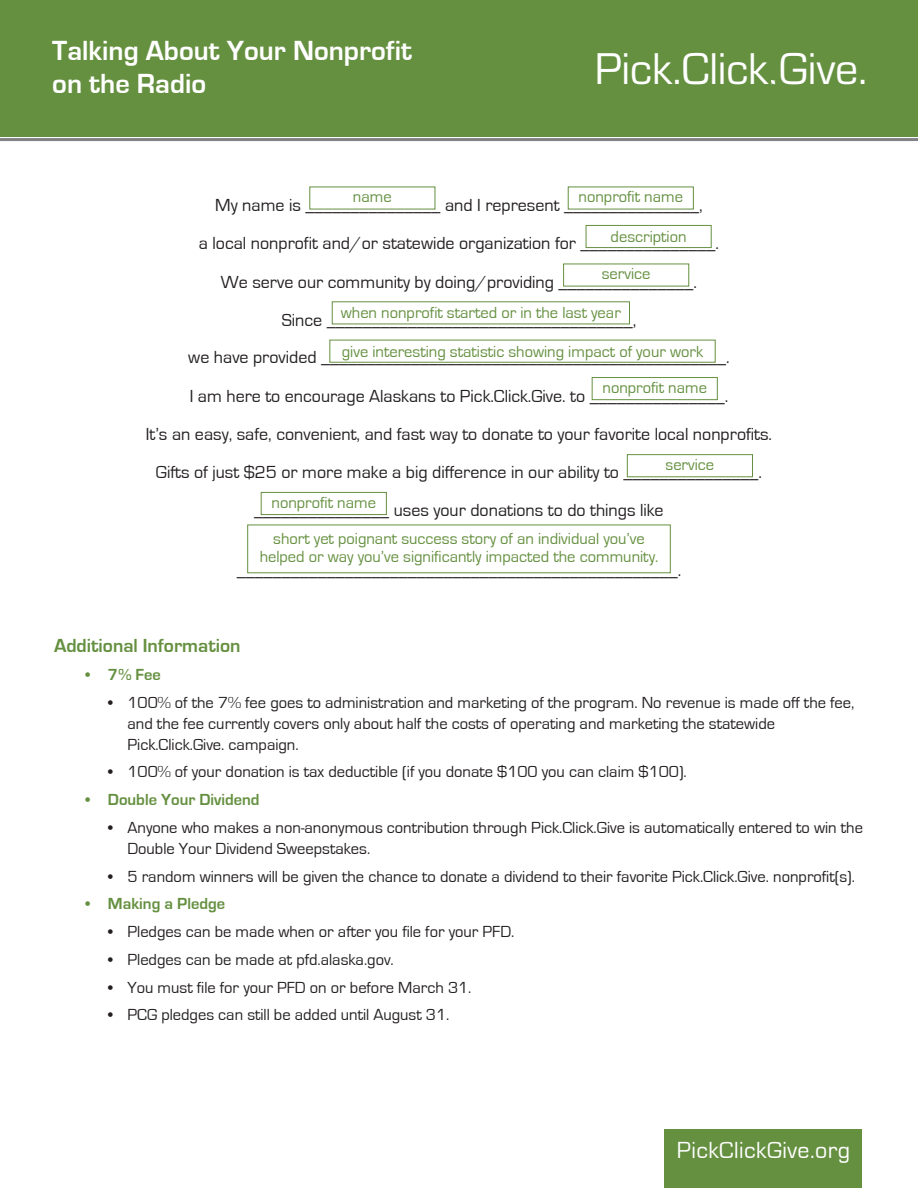
<style>
.page{position:relative;width:918px;height:1188px;background:#fff}
.page>*{position:absolute;margin:0;border:0;box-sizing:border-box;transform-origin:0 0}
.t1{font:46.2px "Eurostile";letter-spacing:-.005em;color:#fff}
.t2{font:700 28.5px/33px "Eurostile";color:#fff}
.t3{font:24px "Eurostile";letter-spacing:.02em;color:#fff}
.t4{font:700 19.5px "Eurostile";color:#659040}
.t5{font:18px/38.1px "Eurostile";color:#231f20;text-align:center}
.t6{font:16.5px/21px "Eurostile";color:#231f20}
.t7{font:16.5px/18px "Eurostile";color:#659040;text-align:center}
.t8{font:700 16.5px "Eurostile";color:#659040}
</style>
<div class="page">
<div style="left:0;top:0;width:918px;height:136px;background:#659040"></div>
<svg style="left:771px;top:80px;width:5px;height:5px"></svg>
<hr style="left:0;top:138px;width:918px;height:3px;background:#808285">
<div style="left:665px;top:1130px;width:197px;height:58px;background:#659040"></div>
<div style="left:332px;top:301px;width:298px;height:23px;border:1px solid #659040"></div>
<div style="left:329px;top:340px;width:387px;height:23px;border:1px solid #659040"></div>
<div style="left:261px;top:492px;width:126px;height:23px;border:1px solid #659040"></div>
<div style="left:247px;top:525px;width:424px;height:48px;border:1px solid #659040"></div>
<div style="left:592px;top:377px;width:126px;height:23px;border:1px solid #659040"></div>
<div style="left:586px;top:225px;width:126px;height:23px;border:1px solid #659040"></div>
<div style="left:627px;top:454px;width:126px;height:23px;border:1px solid #659040"></div>
<h2 class="t2" style="left:52px;top:35px;width:361px">Talking About Your Nonprofit on the Radio</h2>
<h1 class="t1" style="left:595px;top:39px;width:274px">Pick.Click Give.</h1>
<p class="t7" style="left:579px;top:188px;width:106px">nonprofit name</p>
<p class="t7" style="left:353px;top:188px;width:40px">name</p>
<p class="t5" style="left:146px;top:186px;width:628px">My name is _______________ and I represent _______________,<br>a local nonprofit and/or statewide organization for _______________.<br>We serve our community by doing/providing _______________.<br>Since __________________________________,<br>we have provided _____________________________________________.<br>I am here to encourage Alaskans to Pick.Click.Give. to _______________.<br>It’s an easy, safe, convenient, and fast way to donate to your favorite local nonprofits.<br>Gifts of just $25 or more make a big difference in our ability to _______________. _______________ uses your donations to do things like</p>
<p class="t7" style="left:611px;top:228px;width:77px">description</p>
<p class="t7" style="left:602px;top:265px;width:50px">service</p>
<p class="t7" style="left:341px;top:304px;width:282px">when nonprofit started or in the last year</p>
<p class="t7" style="left:342px;top:343px;width:363px">give interesting statistic showing impact of your work</p>
<p class="t7" style="left:602px;top:379px;width:106px">nonprofit name</p>
<p class="t7" style="left:666px;top:456px;width:50px">service</p>
<p class="t7" style="left:272px;top:493px;width:106px">nonprofit name</p>
<p class="t7" style="left:260px;top:530px;width:400px">short yet poignant success story of an individual you’ve helped or way you’ve significantly impacted the community.</p>
<p class="t5" style="left:237px;top:551px;width:446px">_________________________________________________.</p>
<p class="t4" style="left:54px;top:635px;width:188px">Additional Information</p>
<p class="t8" style="left:86px;top:665px;width:77px">• 7% Fee</p>
<p class="t6" style="left:128px;top:692px;width:728px;text-indent:-20px">• 100% of the 7% fee goes to administration and marketing of the program. No revenue is made off the fee, and the fee currently covers only about half the costs of operating and marketing the statewide<br>Pick.Click.Give. campaign.</p>
<p class="t6" style="left:108px;top:762px;width:580px">• 100% of your donation is tax deductible (if you donate $100 you can claim $100).</p>
<p class="t8" style="left:86px;top:791px;width:176px">• Double Your Dividend</p>
<p class="t6" style="left:128px;top:817px;width:737px;text-indent:-20px">• Anyone who makes a non-anonymous contribution through Pick.Click.Give is automatically entered to win the<br>Double Your Dividend Sweepstakes.</p>
<p class="t6" style="left:108px;top:866px;width:748px">• 5 random winners will be given the chance to donate a dividend to their favorite Pick.Click.Give. nonprofit(s).</p>
<p class="t8" style="left:86px;top:895px;width:141px">• Making a Pledge</p>
<p class="t6" style="left:108px;top:922px;width:408px">• Pledges can be made when or after you file for your PFD.</p>
<p class="t6" style="left:108px;top:949px;width:287px">• Pledges can be made at pfd.alaska.gov.</p>
<p class="t6" style="left:108px;top:977px;width:365px">• You must file for your PFD on or before March 31.</p>
<p class="t6" style="left:108px;top:1005px;width:343px">• PCG pledges can still be added until August 31.</p>
<h3 class="t3" style="left:677px;top:1137px;width:175px">PickClickGive.org</h3>
</div>
